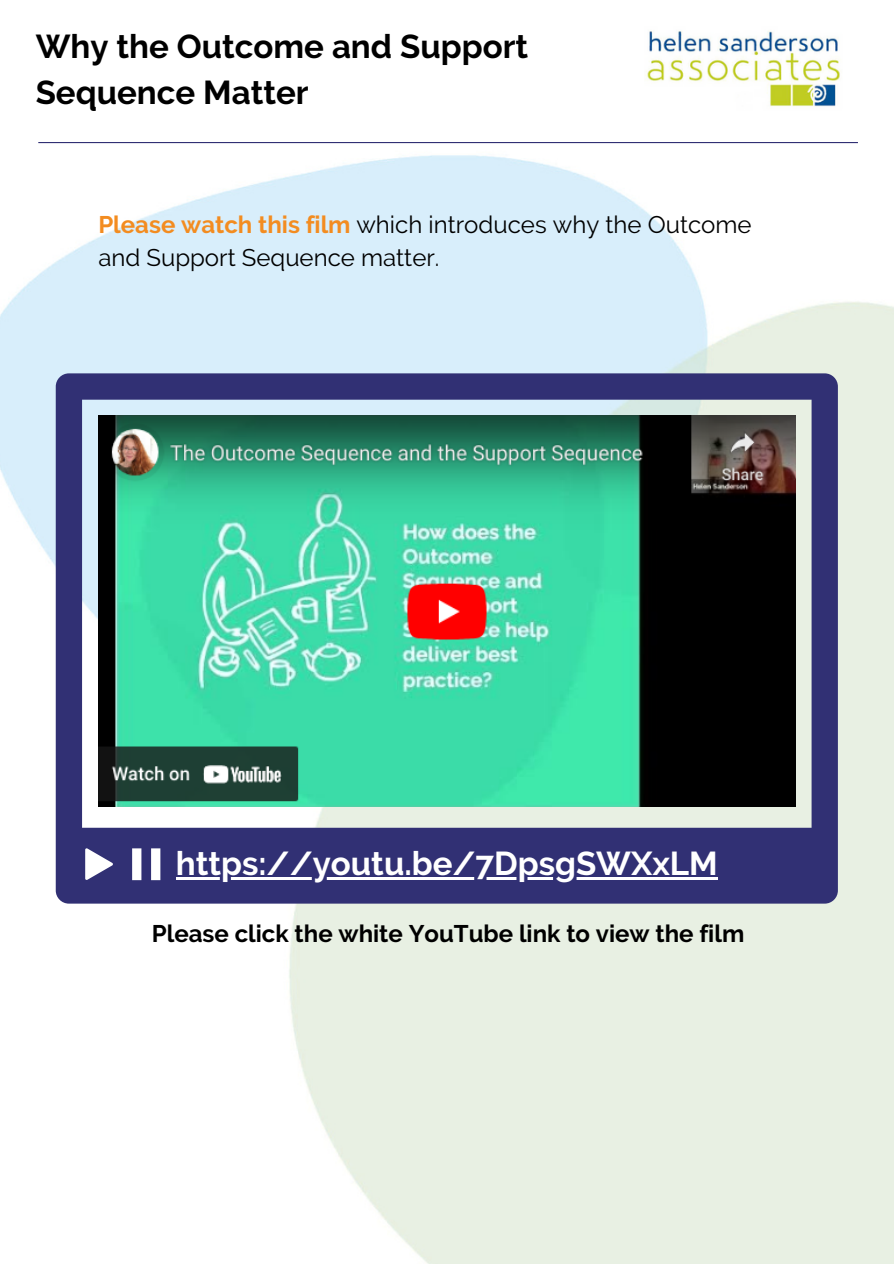
<style>
.page{position:relative;width:894px;height:1264px;background:#fff}
.page>*{position:absolute;margin:0;border:0;box-sizing:border-box;transform-origin:0 0}
.t1{font:700 33px/46.2px "Raleway";color:#000}
.t2{font:700 33px "Raleway";color:#fff}
.t3{font:24px/32.7px "Raleway";color:#000}
.t4{font:700 24px "Raleway";color:#000}
.s1{font-weight:700;color:#f38c20}
</style>
<div class="page">
<img style="left:0;top:142px;width:893px;height:1121px">
<svg style="left:56px;top:373px;width:781px;height:530px;background:#666897"></svg>
<img style="left:98px;top:415px;width:697px;height:392px">
<hr style="left:176px;top:877px;width:541px;height:2px;background:#fff">
<img style="left:645px;top:31px;width:195px;height:76px">
<hr style="left:38px;top:142px;width:819px;height:1px;background:#313074">
<h1 class="t1" style="left:36px;top:24px;width:493px">Why the Outcome and Support<br>Sequence Matter</h1>
<p class="t3" style="left:98px;top:208px;width:654px"><span class="s1">Please watch this film</span> which introduces why the Outcome and Support Sequence matter.</p>
<h1 class="t2" style="left:176px;top:843px;width:543px">https://youtu.be/7DpsgSWXxLM</h1>
<p class="t4" style="left:152px;top:919px;width:594px">Please click the white YouTube link to view the film</p>
</div>
